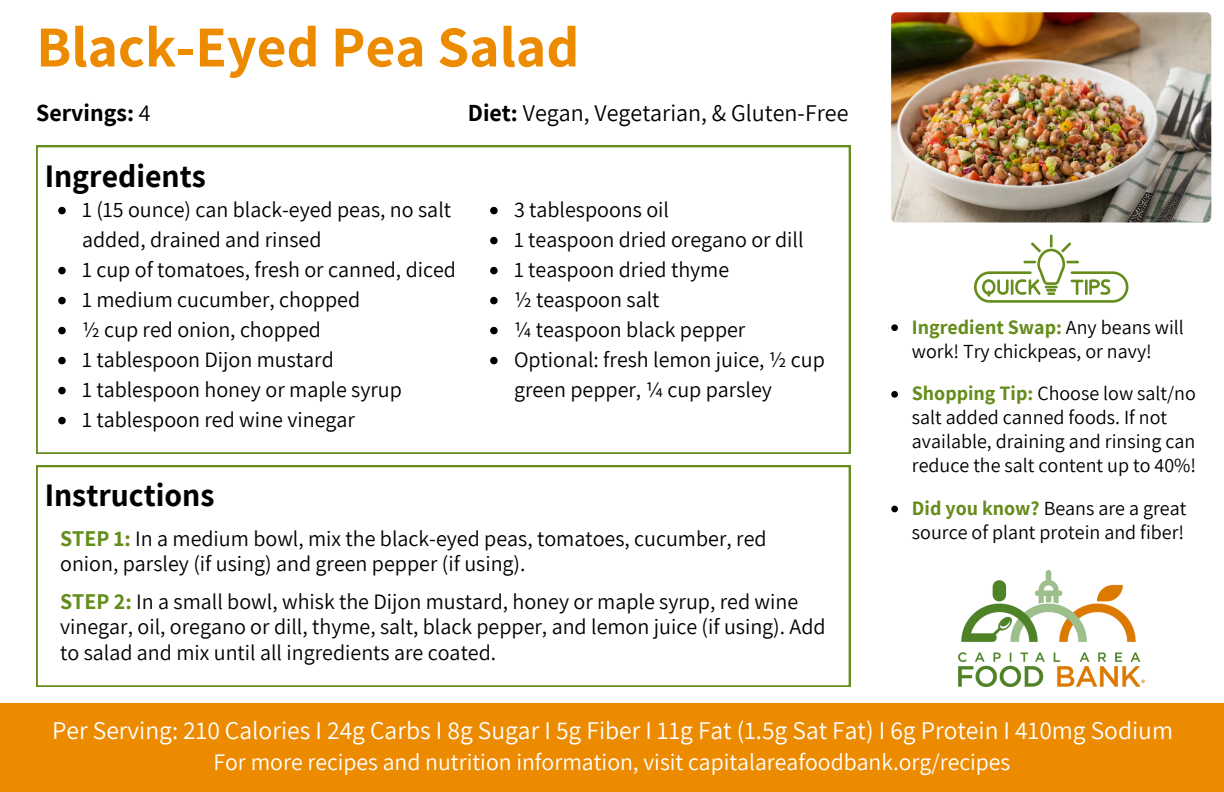
<style>
.page{position:relative;width:1224px;height:792px;background:#fff}
.page>*{position:absolute;margin:0;border:0;box-sizing:border-box;transform-origin:0 0}
.t1{font:700 58px "Assistant";color:#ed8b00}
.t2{font:700 32px "Assistant";color:#000}
.t3{font:25.6px "Assistant";color:#fff}
.t4{font:24px "Assistant";color:#000}
.t5{font:700 24px "Assistant";color:#000}
.t6{font:23.6px "Assistant";color:#fff}
.t7{font:22px/25.6px "Assistant";color:#000}
.t8{font:20px/24px "Assistant";color:#000}
.s1{font-weight:400}
.s2{font-weight:700}
.s3{font-weight:700;color:#658d1b}
</style>
<div class="page">
<div style="left:0;top:703px;width:1224px;height:89px;background:#ed8b00"></div>
<img style="left:958px;top:571px;width:186px;height:115px">
<img style="left:891px;top:12px;width:320px;height:210px;border-radius:5px">
<svg style="left:36px;top:146px;width:814px;height:307px"></svg>
<svg style="left:36px;top:466px;width:814px;height:220px"></svg>
<svg style="left:974px;top:235px;width:154px;height:68px"></svg>
<svg style="left:58px;top:207px;width:8px;height:7px"></svg>
<svg style="left:58px;top:267px;width:8px;height:7px"></svg>
<svg style="left:58px;top:297px;width:8px;height:7px"></svg>
<svg style="left:58px;top:327px;width:8px;height:7px"></svg>
<svg style="left:58px;top:357px;width:8px;height:7px"></svg>
<svg style="left:58px;top:387px;width:8px;height:7px"></svg>
<svg style="left:58px;top:417px;width:8px;height:7px"></svg>
<svg style="left:891px;top:324px;width:7px;height:7px"></svg>
<svg style="left:891px;top:391px;width:7px;height:7px"></svg>
<svg style="left:891px;top:506px;width:7px;height:6px"></svg>
<svg style="left:490px;top:207px;width:8px;height:7px"></svg>
<svg style="left:490px;top:237px;width:8px;height:7px"></svg>
<svg style="left:490px;top:267px;width:8px;height:7px"></svg>
<svg style="left:490px;top:297px;width:8px;height:7px"></svg>
<svg style="left:490px;top:327px;width:8px;height:7px"></svg>
<svg style="left:490px;top:357px;width:8px;height:7px"></svg>
<p class="t1" style="left:36px;top:7px;width:545px">Black-Eyed Pea Salad</p>
<p class="t5" style="left:36px;top:97px;width:116px">Servings: <span class="s1">4</span></p>
<p class="t4" style="left:468px;top:97px;width:382px"><span class="s2">Diet:</span> Vegan, Vegetarian, &amp; Gluten-Free</p>
<p class="t2" style="left:45px;top:155px;width:163px">Ingredients</p>
<p class="t7" style="left:82px;top:194px;width:371px;line-height:30px">1 (15 ounce) can black-eyed peas, no salt added, drained and rinsed</p>
<p class="t7" style="left:82px;top:256px;width:375px">1 cup of tomatoes, fresh or canned, diced</p>
<p class="t7" style="left:82px;top:286px;width:280px">1 medium cucumber, chopped</p>
<p class="t7" style="left:82px;top:316px;width:240px">½ cup red onion, chopped</p>
<p class="t7" style="left:82px;top:346px;width:253px">1 tablespoon Dijon mustard</p>
<p class="t7" style="left:82px;top:376px;width:321px">1 tablespoon honey or maple syrup</p>
<p class="t7" style="left:82px;top:406px;width:274px">1 tablespoon red wine vinegar</p>
<h3 class="t2" style="left:45px;top:473px;width:171px">Instructions</h3>
<p class="t7" style="left:514px;top:196px;width:157px">3 tablespoons oil</p>
<p class="t7" style="left:514px;top:226px;width:291px">1 teaspoon dried oregano or dill</p>
<p class="t7" style="left:514px;top:256px;width:217px">1 teaspoon dried thyme</p>
<p class="t7" style="left:514px;top:286px;width:147px">½ teaspoon salt</p>
<p class="t7" style="left:514px;top:316px;width:233px">¼ teaspoon black pepper</p>
<p class="t7" style="left:514px;top:344px;width:312px;line-height:30px">Optional: fresh lemon juice, ½ cup green pepper, ¼ cup parsley</p>
<h3 class="t7" style="left:60px;top:525px;width:708px"><span class="s3">STEP 1:</span> In a medium bowl, mix the black-eyed peas, tomatoes, cucumber, red onion, parsley (if using) and green pepper (if using).</h3>
<p class="t7" style="left:60px;top:588px;width:767px"><span class="s3">STEP 2:</span> In a small bowl, whisk the Dijon mustard, honey or maple syrup, red wine vinegar, oil, oregano or dill, thyme, salt, black pepper, and lemon juice (if using). Add to salad and mix until all ingredients are coated.</p>
<p class="t8" style="left:912px;top:314px;width:273px"><span class="s3">Ingredient Swap:</span> Any beans will work! Try chickpeas, or navy!</p>
<h2 class="t8" style="left:912px;top:381px;width:286px"><span class="s3">Shopping Tip:</span> Choose low salt/no salt added canned foods. If not available, draining and rinsing can reduce the salt content up to 40%!</h2>
<p class="t8" style="left:912px;top:496px;width:276px"><span class="s3">Did you know?</span> Beans are a great source of plant protein and fiber!</p>
<h2 class="t3" style="left:52px;top:713px;width:1122px">Per Serving: 210 Calories I 24g Carbs I 8g Sugar I 5g Fiber I 11g Fat (1.5g Sat Fat) I 6g Protein I 410mg Sodium</h2>
<p class="t6" style="left:214px;top:746px;width:798px">For more recipes and nutrition information, visit capitalareafoodbank.org/recipes</p>
</div>
